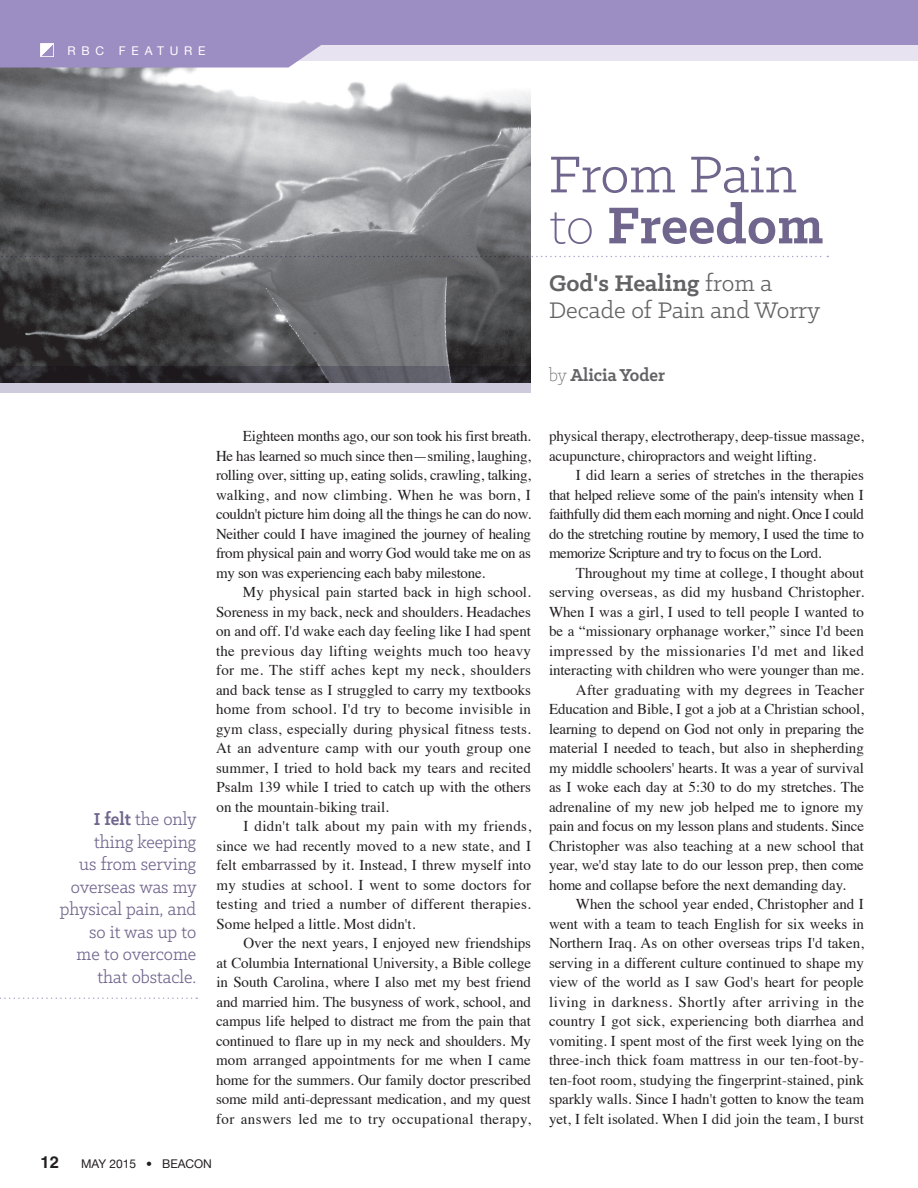
<style>
.page{position:relative;width:918px;height:1188px;background:#fff}
.page>*{position:absolute;margin:0;border:0;box-sizing:border-box;transform-origin:0 0}
.Body_Text{font:700 58.5px "Klinic Slab";color:#70658d}
.Body_Text-2{font:58.5px "Klinic Slab";color:#70658d}
.Body_Text-3{font:25.5px "Klinic Slab";color:#636366}
.Body_Text-4{font:700 25.5px "Klinic Slab";color:#636366}
.Body_Text-5{font:19.5px/22.5px "Klinic Slab";color:#70658d;text-align:right;scale:.95 1}
.Body_Text-6{font:700 19.5px "Klinic Slab";color:#636366;scale:.95 1}
.Page_Numbers{font:700 16.5px "Helvetica";color:#231f20}
.Body_Text-7{font:15px/19.5px "Times";letter-spacing:-.01em;color:#231f20;text-align:justify}
.Sidebar_Text{font:12px "Helvetica Neue";color:#231f20}
.t1{font:12px "Helvetica Neue";letter-spacing:.48em;color:#fff}
.s1{font-weight:300}
.s2{font-weight:400}
.s3{font-weight:700}
</style>
<div class="page">
<img style="left:0;top:68px;width:531px;height:298px">
<svg style="left:0;top:0;width:918px;height:68px;background:#aea2ce"></svg>
<svg style="left:40px;top:43px;width:14px;height:14px"></svg>
<svg style="left:0;top:256px;width:828px;height:1px"></svg>
<svg style="left:0;top:998px;width:197px;height:1px"></svg>
<svg style="left:0;top:366px;width:531px;height:27px;background:#6e6c76"></svg>
<p class="t1" style="left:68px;top:43px;width:140px">RBC FEATURE</p>
<p class="Body_Text-2" style="left:549px;top:137px;width:249px">From Pain</p>
<p class="Body_Text" style="left:549px;top:187px;width:277px"><span class="s1">to</span> Freedom</p>
<p class="Body_Text-4" style="left:549px;top:267px;width:225px">God's Healing <span class="s2">from a</span></p>
<p class="Body_Text-3" style="left:549px;top:294px;width:273px">Decade of Pain and Worry</p>
<p class="Body_Text-6" style="left:549px;top:363px;width:124px"><span class="s1">by</span> Alicia Yoder</p>
<p class="Body_Text-5" style="left:60px;top:807px;width:145px"><span class="s3">I felt</span> the only thing keeping<br>us from serving overseas was my physical pain, and so it was up to</p>
<p class="Body_Text-5" style="left:77px;top:942px;width:127px">me to overcome that obstacle.</p>
<p class="Body_Text-7" style="left:216px;top:425px;width:317px;text-indent:27px">Eighteen months ago, our son took his first breath.<br>He has learned so much since then—smiling, laughing, rolling over, sitting up, eating solids, crawling, talking, walking, and now climbing. When he was born, I couldn't picture him doing all the things he can do now.<br>Neither could I have imagined the journey of healing from physical pain and worry God would take me on as my son was experiencing each baby milestone.</p>
<p class="Body_Text-7" style="left:216px;top:581px;width:317px;text-indent:27px">My physical pain started back in high school.<br>Soreness in my back, neck and shoulders. Headaches on and off. I'd wake each day feeling like I had spent the previous day lifting weights much too heavy for me. The stiff aches kept my neck, shoulders and back tense as I struggled to carry my textbooks home from school. I'd try to become invisible in gym class, especially during physical fitness tests.<br>At an adventure camp with our youth group one summer, I tried to hold back my tears and recited Psalm 139 while I tried to catch up with the others on the mountain-biking trail.</p>
<p class="Body_Text-7" style="left:217px;top:815px;width:316px;text-indent:27px">I didn't talk about my pain with my friends, since we had recently moved to a new state, and I felt embarrassed by it. Instead, I threw myself into my studies at school. I went to some doctors for testing and tried a number of different therapies.<br>Some helped a little. Most didn't.</p>
<p class="Body_Text-7" style="left:216px;top:932px;width:317px;text-indent:28px">Over the next years, I enjoyed new friendships at Columbia International University, a Bible college in South Carolina, where I also met my best friend and married him. The busyness of work, school, and campus life helped to distract me from the pain that continued to flare up in my neck and shoulders. My mom arranged appointments for me when I came home for the summers. Our family doctor prescribed some mild anti-depressant medication, and my quest for answers led me to try occupational therapy,</p>
<p class="Page_Numbers" style="left:40px;top:1153px;width:20px">12</p>
<p class="Sidebar_Text" style="left:81px;top:1157px;width:132px">MAY 2015 • BEACON</p>
<p class="Body_Text-7" style="left:549px;top:425px;width:316px">physical therapy, electrotherapy, deep-tissue massage, acupuncture, chiropractors and weight lifting.</p>
<p class="Body_Text-7" style="left:549px;top:464px;width:317px;text-indent:27px">I did learn a series of stretches in the therapies that helped relieve some of the pain's intensity when I faithfully did them each morning and night. Once I could do the stretching routine by memory, I used the time to memorize Scripture and try to focus on the Lord.</p>
<p class="Body_Text-7" style="left:549px;top:562px;width:317px;text-indent:27px">Throughout my time at college, I thought about serving overseas, as did my husband Christopher.<br>When I was a girl, I used to tell people I wanted to be a “missionary orphanage worker,” since I'd been impressed by the missionaries I'd met and liked interacting with children who were younger than me.</p>
<p class="Body_Text-7" style="left:549px;top:679px;width:317px;text-indent:27px">After graduating with my degrees in Teacher Education and Bible, I got a job at a Christian school, learning to depend on God not only in preparing the material I needed to teach, but also in shepherding my middle schoolers' hearts. It was a year of survival as I woke each day at 5:30 to do my stretches. The adrenaline of my new job helped me to ignore my pain and focus on my lesson plans and students. Since Christopher was also teaching at a new school that year, we'd stay late to do our lesson prep, then come home and collapse before the next demanding day.</p>
<p class="Body_Text-7" style="left:549px;top:893px;width:317px;text-indent:27px">When the school year ended, Christopher and I went with a team to teach English for six weeks in Northern Iraq. As on other overseas trips I'd taken, serving in a different culture continued to shape my view of the world as I saw God's heart for people living in darkness. Shortly after arriving in the country I got sick, experiencing both diarrhea and vomiting. I spent most of the first week lying on the three-inch thick foam mattress in our ten-foot-by&shy;ten-foot room, studying the fingerprint-stained, pink sparkly walls. Since I hadn't gotten to know the team yet, I felt isolated. When I did join the team, I burst</p>
</div>
